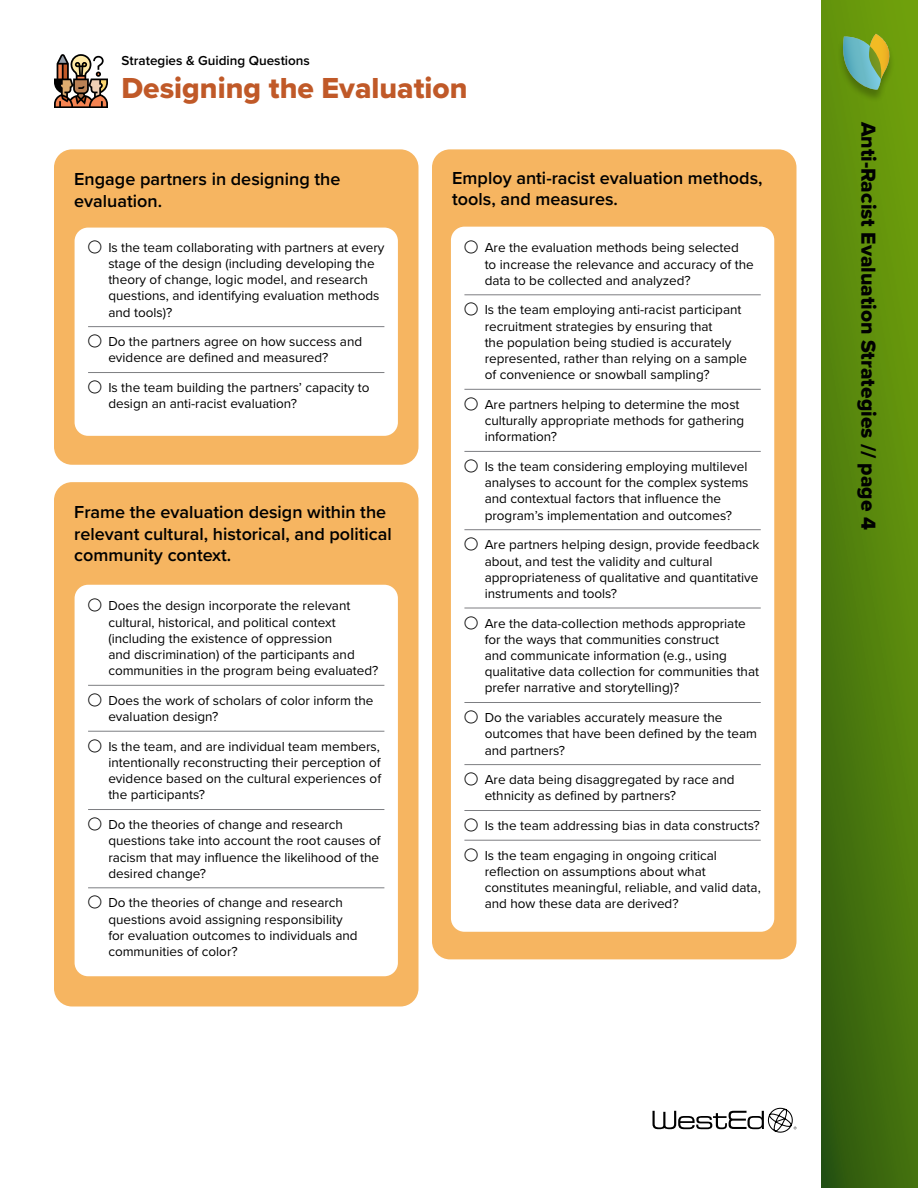
<style>
.page{position:relative;width:918px;height:1188px;background:#fff}
.page>*{position:absolute;margin:0;border:0;box-sizing:border-box;transform-origin:0 0}
.t1{font:30px "Proxima Nova Extrabld";color:#c05928}
.t2{font:21px "Proxima Nova Extrabld";color:#000101}
.t3{font:600 18px/21.6px "Proxima Nova";color:#000}
.t4{font:13.5px/16.2px "Proxima Nova";color:#000}
.t5{font:600 13.5px "Proxima Nova";color:#000}
</style>
<div class="page">
<svg style="left:652px;top:1108px;width:144px;height:25px"></svg>
<svg style="left:822px;top:0;width:96px;height:1188px;background:#51800d"></svg>
<div style="left:837px;top:35px;width:59px;height:68px;background:#000;opacity:.25"></div>
<svg style="left:841px;top:34px;width:50px;height:56px;background:#7aa663"></svg>
<svg style="left:54px;top:54px;width:54px;height:54px"></svg>
<div style="left:54px;top:149px;width:364px;height:316px;background:#f6b561;border-radius:18px"></div>
<div style="left:75px;top:228px;width:323px;height:208px;background:#fff;border-radius:14px"></div>
<hr style="left:88px;top:326px;width:296px;height:1px;background:#7d7e82">
<hr style="left:88px;top:372px;width:296px;height:1px;background:#7d7e82">
<div style="left:54px;top:482px;width:364px;height:524px;background:#f6b561;border-radius:18px"></div>
<div style="left:75px;top:585px;width:323px;height:391px;background:#fff;border-radius:14px"></div>
<hr style="left:88px;top:685px;width:296px;height:1px;background:#7d7e82">
<hr style="left:88px;top:731px;width:296px;height:1px;background:#7d7e82">
<hr style="left:88px;top:809px;width:296px;height:1px;background:#7d7e82">
<hr style="left:88px;top:887px;width:296px;height:1px;background:#7d7e82">
<div style="left:432px;top:149px;width:364px;height:810px;background:#f6b561;border-radius:18px"></div>
<div style="left:451px;top:227px;width:323px;height:705px;background:#fff;border-radius:14px"></div>
<hr style="left:464px;top:294px;width:297px;height:1px;background:#7d7e82">
<hr style="left:464px;top:389px;width:297px;height:1px;background:#7d7e82">
<hr style="left:464px;top:451px;width:297px;height:1px;background:#7d7e82">
<hr style="left:464px;top:529px;width:297px;height:1px;background:#7d7e82">
<hr style="left:464px;top:608px;width:297px;height:1px;background:#7d7e82">
<hr style="left:464px;top:702px;width:297px;height:1px;background:#7d7e82">
<hr style="left:464px;top:764px;width:297px;height:1px;background:#7d7e82">
<hr style="left:464px;top:810px;width:297px;height:1px;background:#7d7e82">
<hr style="left:464px;top:840px;width:297px;height:1px;background:#7d7e82">
<p class="t5" style="left:122px;top:50px;width:190px">Strategies &amp; Guiding Questions</p>
<h2 class="t1" style="left:122px;top:66px;width:348px">Designing the Evaluation</h2>
<h3 class="t3" style="left:74px;top:168px;width:268px">Engage partners in designing the evaluation.</h3>
<p class="t4" style="left:108px;top:239px;width:278px;text-indent:-20px">• Is the team collaborating with partners at every stage of the design (including developing the theory of change, logic model, and research questions, and identifying evaluation methods and tools)?</p>
<p class="t4" style="left:108px;top:333px;width:255px;text-indent:-20px">• Do the partners agree on how success and evidence are defined and measured?</p>
<p class="t4" style="left:108px;top:379px;width:263px;text-indent:-20px">• Is the team building the partners’ capacity to design an anti-racist evaluation?</p>
<h3 class="t3" style="left:74px;top:501px;width:319px">Frame the evaluation design within the relevant cultural, historical, and political community context.</h3>
<p class="t4" style="left:108px;top:597px;width:272px;text-indent:-20px">• Does the design incorporate the relevant cultural, historical, and political context (including the existence of oppression<br>and discrimination) of the participants and communities in the program being evaluated?</p>
<p class="t4" style="left:108px;top:692px;width:267px;text-indent:-20px">• Does the work of scholars of color inform the evaluation design?</p>
<p class="t4" style="left:108px;top:738px;width:274px;text-align:justify;text-indent:-20px">• Is the team, and are individual team members, intentionally reconstructing their perception of evidence based on the cultural experiences of the participants?</p>
<p class="t4" style="left:108px;top:816px;width:274px;text-indent:-20px">• Do the theories of change and research questions take into account the root causes of racism that may influence the likelihood of the desired change?</p>
<p class="t4" style="left:108px;top:894px;width:251px;text-indent:-20px">• Do the theories of change and research questions avoid assigning responsibility for evaluation outcomes to individuals and communities of color?</p>
<h3 class="t3" style="left:452px;top:167px;width:312px">Employ anti-racist evaluation methods, tools, and measures.</h3>
<p class="t4" style="left:485px;top:239px;width:271px;text-indent:-20px">• Are the evaluation methods being selected to increase the relevance and accuracy of the data to be collected and analyzed?</p>
<p class="t4" style="left:485px;top:301px;width:264px;text-indent:-20px">• Is the team employing anti-racist participant recruitment strategies by ensuring that<br>the population being studied is accurately represented, rather than relying on a sample of convenience or snowball sampling?</p>
<p class="t4" style="left:485px;top:396px;width:261px;text-indent:-20px">• Are partners helping to determine the most culturally appropriate methods for gathering information?</p>
<p class="t4" style="left:485px;top:458px;width:265px;text-indent:-20px">• Is the team considering employing multilevel analyses to account for the complex systems and contextual factors that influence the program’s implementation and outcomes?</p>
<p class="t4" style="left:485px;top:536px;width:276px;text-indent:-20px">• Are partners helping design, provide feedback about, and test the validity and cultural appropriateness of qualitative and quantitative instruments and tools?</p>
<p class="t4" style="left:485px;top:614px;width:276px;text-indent:-20px">• Are the data-collection methods appropriate for the ways that communities construct<br>and communicate information (e.g., using qualitative data collection for communities that prefer narrative and storytelling)?</p>
<p class="t4" style="left:485px;top:709px;width:274px;text-indent:-20px">• Do the variables accurately measure the outcomes that have been defined by the team and partners?</p>
<p class="t4" style="left:485px;top:771px;width:251px;text-indent:-20px">• Are data being disaggregated by race and ethnicity as defined by partners?</p>
<p class="t4" style="left:464px;top:817px;width:297px">• Is the team addressing bias in data constructs?</p>
<p class="t4" style="left:485px;top:847px;width:278px;text-indent:-20px">• Is the team engaging in ongoing critical reflection on assumptions about what constitutes meaningful, reliable, and valid data, and how these data are derived?</p>
<h2 class="t2" style="left:884px;top:122px;width:410px;rotate:90deg">Anti-Racist Evaluation Strategies // page 4</h2>
</div>
